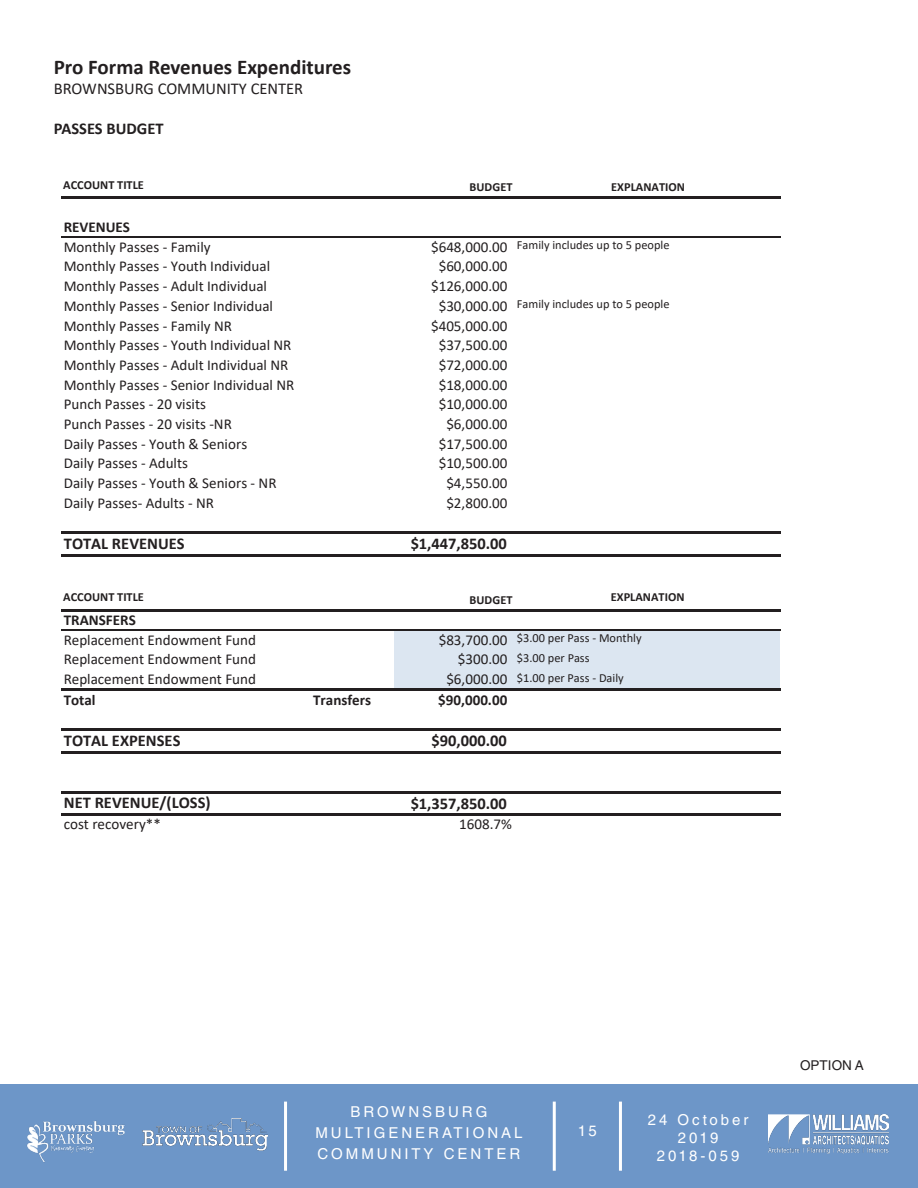
<style>
.page{position:relative;width:918px;height:1188px;background:#fff}
.page>*{position:absolute;margin:0;border:0;box-sizing:border-box;transform-origin:0 0}
.t1{font:700 21px "Calibri";color:#231f20}
.t2{font:700 16.5px "Calibri";color:#231f20}
.t3{font:16.5px "Calibri";color:#231f20}
.t4{font:15px/19.6px "Calibri";color:#231f20}
.t5{font:15px/21px "Helvetica LT Std";letter-spacing:.2em;color:#fff;text-align:center}
.t6{font:700 15px "Calibri";color:#231f20}
.t7{font:13.5px "Helvetica LT Std";color:#231f20}
.t8{font:12.3px "Calibri";color:#231f20}
.t9{font:700 12.3px "Calibri";color:#231f20}
.s1{font-weight:700}
.s2{font-size:15px}
</style>
<div class="page">
<div style="left:0;top:1084px;width:918px;height:104px;background:#6d96c8"></div>
<img style="left:768px;top:1115px;width:120px;height:38px">
<img style="left:143px;top:1118px;width:125px;height:33px">
<img style="left:27px;top:1121px;width:98px;height:42px">
<hr style="left:553px;top:1102px;width:3px;height:69px;background:#fff">
<hr style="left:284px;top:1102px;width:3px;height:69px;background:#fff">
<hr style="left:619px;top:1102px;width:3px;height:69px;background:#fff">
<div style="left:395px;top:630px;width:385px;height:60px;background:#dce6f1"></div>
<hr style="left:61px;top:196px;width:719px;height:3px;background:#231f20">
<hr style="left:61px;top:236px;width:719px;height:1px;background:#231f20">
<hr style="left:61px;top:532px;width:719px;height:2px;background:#231f20">
<hr style="left:61px;top:554px;width:719px;height:2px;background:#231f20">
<hr style="left:61px;top:609px;width:719px;height:2px;background:#231f20">
<hr style="left:61px;top:629px;width:719px;height:1px;background:#231f20">
<hr style="left:61px;top:688px;width:719px;height:3px;background:#231f20">
<hr style="left:61px;top:729px;width:719px;height:2px;background:#231f20">
<hr style="left:61px;top:751px;width:719px;height:2px;background:#231f20">
<hr style="left:61px;top:791px;width:719px;height:3px;background:#231f20">
<hr style="left:61px;top:813px;width:719px;height:3px;background:#231f20">
<p class="t1" style="left:54px;top:52px;width:299px">Pro Forma Revenues Expenditures</p>
<p class="t3" style="left:54px;top:77px;width:251px">BROWNSBURG COMMUNITY CENTER</p>
<p class="t2" style="left:54px;top:117px;width:111px">PASSES BUDGET</p>
<p class="t9" style="left:63px;top:176px;width:82px">ACCOUNT TITLE</p>
<p class="t9" style="left:470px;top:178px;width:44px">BUDGET</p>
<p class="t9" style="left:611px;top:178px;width:75px">EXPLANATION</p>
<p class="t4" style="left:64px;top:217px;width:148px"><span class="s1">REVENUES<br></span>Monthly Passes - Family</p>
<p class="t8" style="left:431px;top:237px;width:240px"><span class="s2">$648,000.00</span> Family includes up to 5 people</p>
<p class="t4" style="left:64px;top:256px;width:208px">Monthly Passes - Youth Individual</p>
<p class="t4" style="left:439px;top:256px;width:70px">$60,000.00</p>
<p class="t4" style="left:64px;top:276px;width:205px">Monthly Passes - Adult Individual</p>
<p class="t4" style="left:431px;top:276px;width:78px">$126,000.00</p>
<p class="t4" style="left:64px;top:296px;width:211px">Monthly Passes - Senior Individual</p>
<p class="t8" style="left:439px;top:296px;width:232px"><span class="s2">$30,000.00</span> Family includes up to 5 people</p>
<p class="t4" style="left:64px;top:315px;width:170px">Monthly Passes - Family NR</p>
<p class="t4" style="left:431px;top:315px;width:78px">$405,000.00</p>
<p class="t4" style="left:64px;top:335px;width:229px">Monthly Passes - Youth Individual NR</p>
<p class="t4" style="left:439px;top:335px;width:70px">$37,500.00</p>
<p class="t4" style="left:64px;top:355px;width:226px">Monthly Passes - Adult Individual NR</p>
<p class="t4" style="left:439px;top:355px;width:70px">$72,000.00</p>
<p class="t4" style="left:64px;top:374px;width:232px">Monthly Passes - Senior Individual NR</p>
<p class="t4" style="left:439px;top:374px;width:70px">$18,000.00</p>
<p class="t4" style="left:64px;top:394px;width:144px">Punch Passes - 20 visits</p>
<p class="t4" style="left:439px;top:394px;width:70px">$10,000.00</p>
<p class="t4" style="left:64px;top:414px;width:170px">Punch Passes - 20 visits -NR</p>
<p class="t4" style="left:446px;top:414px;width:63px">$6,000.00</p>
<p class="t4" style="left:64px;top:433px;width:185px">Daily Passes - Youth &amp; Seniors</p>
<p class="t4" style="left:439px;top:433px;width:70px">$17,500.00</p>
<p class="t4" style="left:64px;top:453px;width:126px">Daily Passes - Adults</p>
<p class="t4" style="left:439px;top:453px;width:70px">$10,500.00</p>
<p class="t4" style="left:64px;top:473px;width:214px">Daily Passes - Youth &amp; Seniors - NR</p>
<p class="t4" style="left:446px;top:473px;width:63px">$4,550.00</p>
<p class="t4" style="left:64px;top:493px;width:152px">Daily Passes- Adults - NR</p>
<p class="t4" style="left:446px;top:493px;width:63px">$2,800.00</p>
<p class="t2" style="left:64px;top:532px;width:122px">TOTAL REVENUES</p>
<p class="t2" style="left:411px;top:532px;width:98px">$1,447,850.00</p>
<p class="t9" style="left:63px;top:588px;width:82px">ACCOUNT TITLE</p>
<p class="t9" style="left:470px;top:591px;width:44px">BUDGET</p>
<p class="t9" style="left:611px;top:588px;width:75px">EXPLANATION</p>
<p class="t4" style="left:64px;top:610px;width:194px"><span class="s1">TRANSFERS<br></span>Replacement Endowment Fund</p>
<p class="t8" style="left:439px;top:630px;width:204px"><span class="s2">$83,700.00</span> $3.00 per Pass - Monthly</p>
<p class="t4" style="left:64px;top:649px;width:194px">Replacement Endowment Fund</p>
<p class="t8" style="left:458px;top:649px;width:133px"><span class="s2">$300.00</span> $3.00 per Pass</p>
<p class="t4" style="left:64px;top:669px;width:194px">Replacement Endowment Fund</p>
<p class="t8" style="left:446px;top:669px;width:179px"><span class="s2">$6,000.00</span> $1.00 per Pass - Daily</p>
<p class="t6" style="left:64px;top:689px;width:33px">Total</p>
<p class="t6" style="left:313px;top:689px;width:60px">Transfers</p>
<p class="t6" style="left:438px;top:689px;width:71px">$90,000.00</p>
<p class="t2" style="left:64px;top:729px;width:118px">TOTAL EXPENSES</p>
<p class="t2" style="left:432px;top:729px;width:77px">$90,000.00</p>
<p class="t2" style="left:64px;top:791px;width:148px">NET REVENUE/(LOSS)</p>
<p class="t2" style="left:411px;top:791px;width:98px">$1,357,850.00</p>
<p class="t4" style="left:64px;top:814px;width:99px">cost recovery**</p>
<p class="t4" style="left:459px;top:814px;width:54px">1608.7%</p>
<p class="t5" style="left:315px;top:1101px;width:209px">BROWNSBURG<br>MULTIGENERATIONAL<br>COMMUNITY CENTER</p>
<p class="t5" style="left:578px;top:1121px;width:21px">15</p>
<p class="t5" style="left:648px;top:1111px;width:102px;line-height:18px">24 October<br>2019<br>2018-059</p>
<p class="t7" style="left:800px;top:1058px;width:65px">OPTION A</p>
</div>
